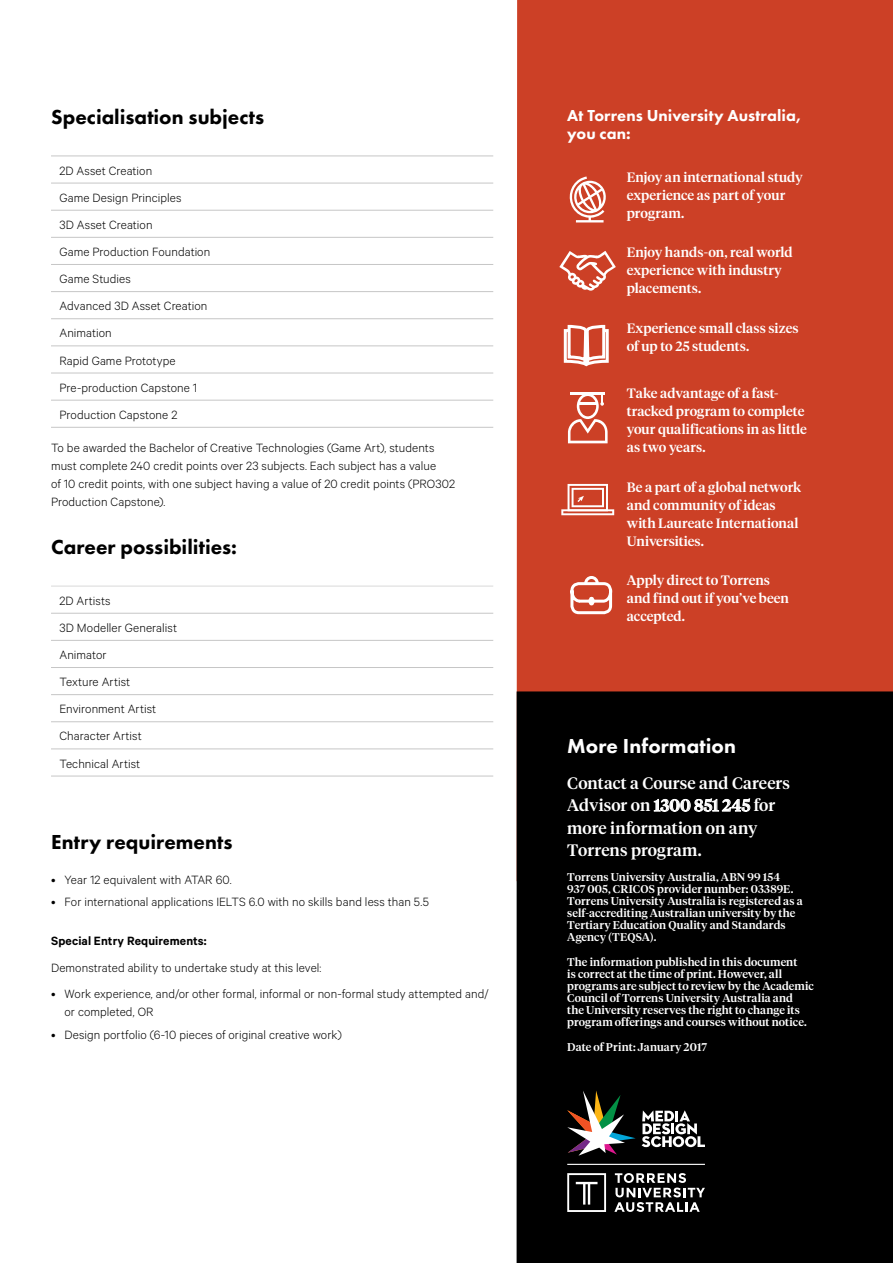
<style>
.page{position:relative;width:893px;height:1263px;background:#fff}
.page>*{position:absolute;margin:0;border:0;box-sizing:border-box;transform-origin:0 0}
.t1{font:800 21px "Futura PT";color:#000}
.t2{font:800 21px "Futura PT";color:#fff}
.t3{font:500 16.5px/22.5px "Tiempos Headline";letter-spacing:.005em;color:#fff}
.t4{font:800 16.5px/18px "Futura PT";letter-spacing:.005em;color:#fff}
.t5{font:300 13.5px/27.2px "Calibre";letter-spacing:.005em;color:#000}
.t6{font:500 13.5px/18px "Tiempos Headline";color:#fff}
.t7{font:600 13.5px "Calibre";letter-spacing:.01em;color:#000}
.t8{font:500 11.25px/12px "Tiempos Headline";letter-spacing:.01em;color:#fff}
</style>
<div class="page">
<div style="left:517px;top:0;width:376px;height:691px;background:#cc4026"></div>
<div style="left:517px;top:691px;width:376px;height:572px;background:#000"></div>
<hr style="left:570px;top:392px;width:35px;height:3px;background:#fff">
<svg style="left:568px;top:393px;width:40px;height:50px"></svg>
<svg style="left:559px;top:251px;width:57px;height:40px"></svg>
<svg style="left:567px;top:176px;width:41px;height:46px"></svg>
<svg style="left:561px;top:484px;width:53px;height:31px"></svg>
<svg style="left:562px;top:323px;width:48px;height:44px"></svg>
<div style="left:584px;top:576px;width:15px;height:14px;border:3px solid #fff;border-radius:50%"></div>
<svg style="left:568px;top:581px;width:46px;height:35px"></svg>
<div style="left:588px;top:597px;width:7px;height:8px;border:3px solid #fff;border-radius:50%"></div>
<hr style="left:51px;top:183px;width:442px;height:1px;background:#c6c6c6">
<hr style="left:51px;top:210px;width:442px;height:1px;background:#c6c6c6">
<hr style="left:51px;top:237px;width:442px;height:1px;background:#c6c6c6">
<hr style="left:51px;top:264px;width:442px;height:1px;background:#c6c6c6">
<hr style="left:51px;top:156px;width:442px;height:1px;background:#c6c6c6">
<hr style="left:51px;top:291px;width:442px;height:1px;background:#c6c6c6">
<hr style="left:51px;top:318px;width:442px;height:1px;background:#c6c6c6">
<hr style="left:51px;top:345px;width:442px;height:1px;background:#c6c6c6">
<hr style="left:51px;top:373px;width:442px;height:1px;background:#c6c6c6">
<hr style="left:51px;top:400px;width:442px;height:1px;background:#c6c6c6">
<hr style="left:51px;top:427px;width:442px;height:1px;background:#c6c6c6">
<hr style="left:51px;top:613px;width:442px;height:1px;background:#c6c6c6">
<hr style="left:51px;top:640px;width:442px;height:1px;background:#c6c6c6">
<hr style="left:51px;top:667px;width:442px;height:1px;background:#c6c6c6">
<hr style="left:51px;top:694px;width:442px;height:1px;background:#c6c6c6">
<hr style="left:51px;top:721px;width:442px;height:1px;background:#c6c6c6">
<hr style="left:51px;top:748px;width:442px;height:1px;background:#c6c6c6">
<hr style="left:51px;top:586px;width:442px;height:1px;background:#dadada">
<hr style="left:51px;top:776px;width:442px;height:1px;background:#c6c6c6">
<svg style="left:654px;top:798px;width:96px;height:14px"></svg>
<svg style="left:614px;top:1173px;width:91px;height:39px"></svg>
<svg style="left:567px;top:1173px;width:39px;height:39px"></svg>
<svg style="left:567px;top:1091px;width:69px;height:64px"></svg>
<svg style="left:642px;top:1110px;width:63px;height:37px"></svg>
<hr style="left:567px;top:1164px;width:138px;height:1px;background:#fff">
<h1 class="t1" style="left:51px;top:104px;width:215px">Specialisation subjects</h1>
<p class="t5" style="left:60px;top:156px;width:152px">2D Asset Creation<br>Game Design Principles<br>3D Asset Creation<br>Game Production Foundation<br>Game Studies<br>Advanced 3D Asset Creation<br>Animation<br>Rapid Game Prototype<br>Pre-production Capstone 1<br>Production Capstone 2</p>
<p class="t5" style="left:51px;top:439px;width:405px;line-height:18px">To be awarded the Bachelor of Creative Technologies (Game Art), students must complete 240 credit points over 23 subjects. Each subject has a value<br>of 10 credit points, with one subject having a value of 20 credit points (PRO302<br>Production Capstone).</p>
<h1 class="t1" style="left:51px;top:534px;width:187px">Career possibilities:</h1>
<p class="t5" style="left:60px;top:586px;width:119px">2D Artists<br>3D Modeller Generalist<br>Animator<br>Texture Artist<br>Environment Artist<br>Character Artist<br>Technical Artist</p>
<h1 class="t1" style="left:51px;top:829px;width:183px">Entry requirements</h1>
<p class="t5" style="left:51px;top:865px;width:182px">• Year 12 equivalent with ATAR 60.</p>
<p class="t5" style="left:51px;top:888px;width:379px">• For international applications IELTS 6.0 with no skills band less than 5.5</p>
<p class="t7" style="left:51px;top:933px;width:157px">Special Entry Requirements:</p>
<p class="t5" style="left:51px;top:953px;width:272px">Demonstrated ability to undertake study at this level:</p>
<p class="t5" style="left:65px;top:985px;width:425px;line-height:18px;text-indent:-14px">• Work experience, and/or other formal, informal or non-formal study attempted and/ or completed, OR</p>
<p class="t5" style="left:51px;top:1020px;width:292px">• Design portfolio (6-10 pieces of original creative work)</p>
<p class="t4" style="left:567px;top:106px;width:236px">At Torrens University Australia, you can:</p>
<p class="t6" style="left:627px;top:168px;width:177px">Enjoy an international study experience as part of your program.</p>
<p class="t6" style="left:627px;top:243px;width:167px">Enjoy hands-on, real world experience with industry placements.</p>
<p class="t6" style="left:627px;top:318px;width:173px">Experience small class sizes of up to 25 students.</p>
<p class="t6" style="left:627px;top:384px;width:181px">Take advantage of a fast&shy;tracked program to complete your qualifications in as little as two years.</p>
<p class="t6" style="left:627px;top:477px;width:176px">Be a part of a global network and community of ideas with Laureate International<br>Universities.</p>
<p class="t6" style="left:627px;top:570px;width:164px">Apply direct to Torrens and find out if you’ve been accepted.</p>
<h1 class="t2" style="left:567px;top:733px;width:170px">More Information</h1>
<p class="t3" style="left:567px;top:771px;width:224px">Contact a Course and Careers<br>Advisor on 1300 851 245 for more information on any<br>Torrens program.</p>
<p class="t8" style="left:567px;top:870px;width:237px">Torrens University Australia, ABN 99 154<br>937 005, CRICOS provider number: 03389E.<br>Torrens University Australia is registered as a self-accrediting Australian university by the Tertiary Education Quality and Standards Agency (TEQSA).</p>
<p class="t8" style="left:567px;top:955px;width:248px">The information published in this document<br>is correct at the time of print. However, all programs are subject to review by the Academic Council of Torrens University Australia and<br>the University reserves the right to change its program offerings and courses without notice.</p>
<p class="t8" style="left:567px;top:1040px;width:141px">Date of Print: January 2017</p>
</div>
